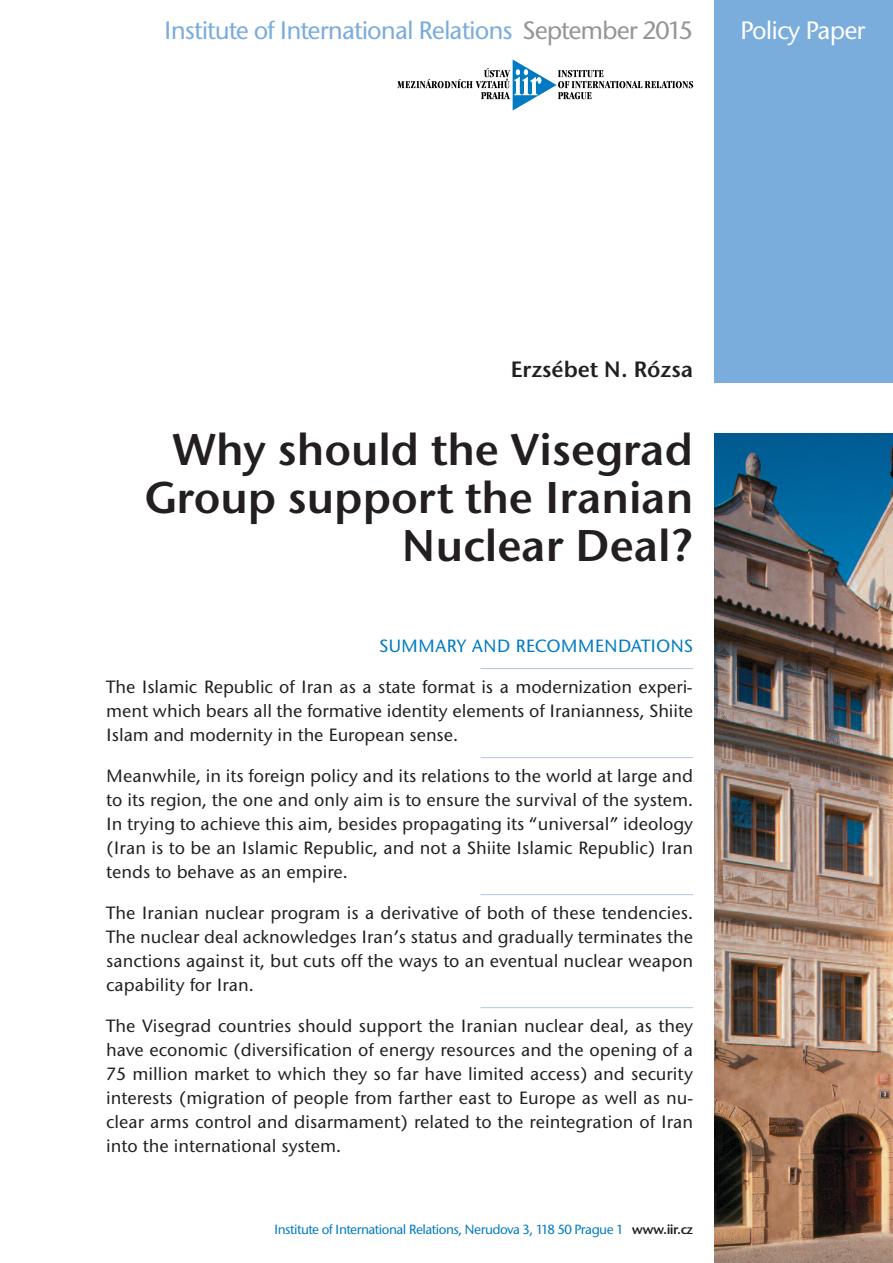
<style>
.page{position:relative;width:893px;height:1263px;background:#fff}
.page>*{position:absolute;margin:0;border:0;box-sizing:border-box;transform-origin:0 0}
.t1{font:45px/48px "Stone San Itc TCE Semi";color:#231f20;text-align:right}
.t2{font:500 25.5px "Stone San Itc TCE";letter-spacing:-.04em;color:#7aacdc}
.t3{font:500 25.5px "Stone San Itc TCE";letter-spacing:-.04em;color:#fff}
.t4{font:22.5px "Stone San Itc TCE Semi";color:#231f20}
.t5{font:500 18px/24px "Stone San Itc TCE";color:#231f20;text-align:justify}
.t6{font:500 18px "Stone San Itc TCE";color:#007bc3}
.t7{font:500 13.5px "Stone San Itc TCE";letter-spacing:-.04em;color:#007bc3}
.s1{color:#939598}
.s2{font-family:"Stone San Itc TCE Semi";font-weight:400;color:#231f20}
</style>
<div class="page">
<div style="left:714px;top:0;width:179px;height:383px;background:#7aacdc"></div>
<img style="left:714px;top:434px;width:179px;height:829px">
<hr style="left:480px;top:668px;width:213px;height:1px;background:#adc8e8">
<hr style="left:480px;top:757px;width:213px;height:1px;background:#adc8e8">
<hr style="left:480px;top:894px;width:213px;height:1px;background:#adc8e8">
<hr style="left:480px;top:1007px;width:213px;height:1px;background:#adc8e8">
<svg style="left:397px;top:60px;width:296px;height:51px"></svg>
<h2 class="t2" style="left:164px;top:15px;width:531px">Institute of International Relations <span class="s1">September 2015</span></h2>
<h2 class="t3" style="left:740px;top:15px;width:127px">Policy Paper</h2>
<p class="t4" style="left:510px;top:356px;width:184px">Erzsébet N. Rózsa</p>
<h1 class="t1" style="left:144px;top:425px;width:550px">Why should the Visegrad<br>Group support the Iranian<br>Nuclear Deal?</h1>
<p class="t6" style="left:380px;top:635px;width:315px">SUMMARY AND RECOMMENDATIONS</p>
<p class="t5" style="left:106px;top:675px;width:588px">The Islamic Republic of Iran as a state format is a modernization experi&shy;ment which bears all the formative identity elements of Iranianness, Shiite Islam and modernity in the European sense.</p>
<p class="t5" style="left:106px;top:764px;width:588px">Meanwhile, in its foreign policy and its relations to the world at large and to its region, the one and only aim is to ensure the survival of the system.<br>In trying to achieve this aim, besides propagating its “universal” ideology (Iran is to be an Islamic Republic, and not a Shiite Islamic Republic) Iran tends to behave as an empire.</p>
<p class="t5" style="left:106px;top:901px;width:588px">The Iranian nuclear program is a derivative of both of these tendencies.<br>The nuclear deal acknowledges Iran’s status and gradually terminates the sanctions against it, but cuts off the ways to an eventual nuclear weapon capability for Iran.</p>
<p class="t5" style="left:106px;top:1014px;width:588px">The Visegrad countries should support the Iranian nuclear deal, as they have economic (diversification of energy resources and the opening of a 75 million market to which they so far have limited access) and security interests (migration of people from farther east to Europe as well as nu&shy;clear arms control and disarmament) related to the reintegration of Iran into the international system.</p>
<p class="t7" style="left:274px;top:1221px;width:421px">Institute of International Relations, Nerudova 3, 118 50 Prague 1 <span class="s2">www.iir.cz</span></p>
</div>
